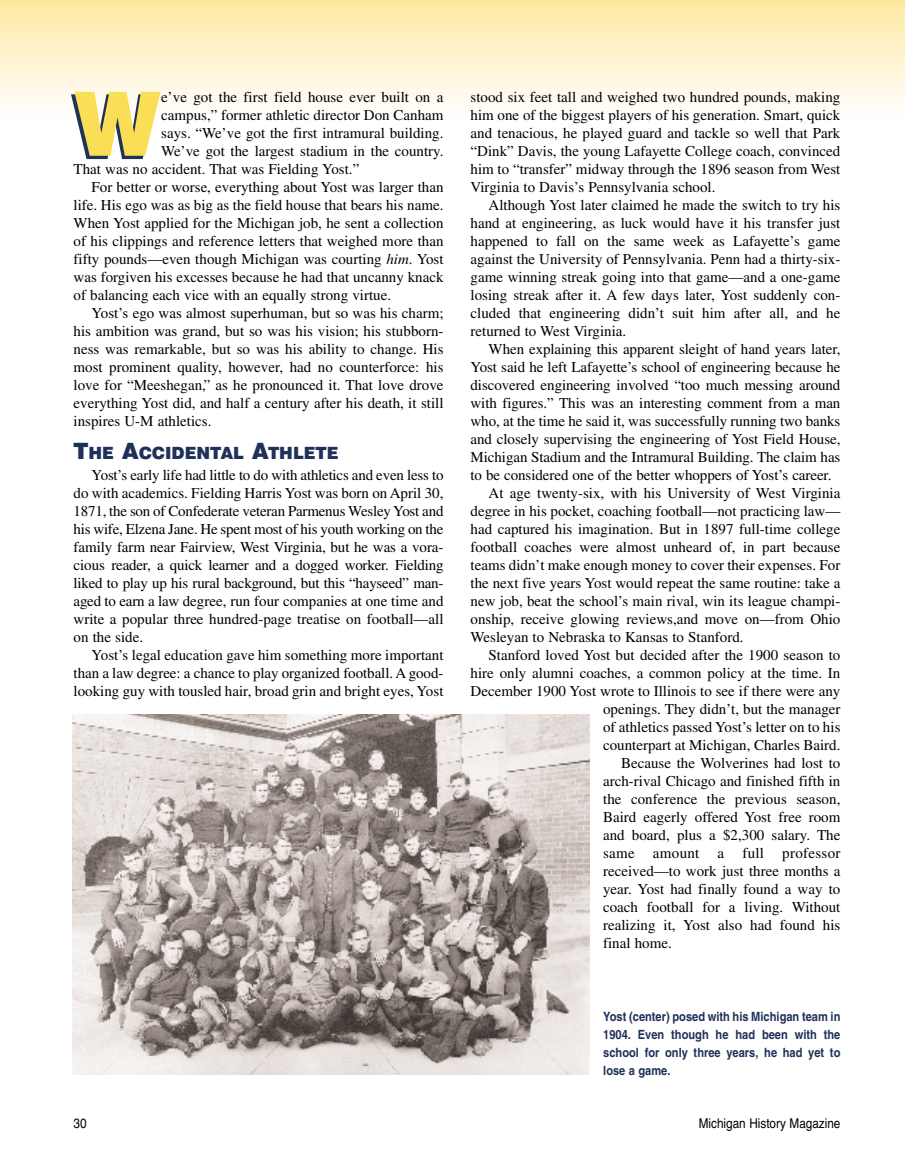
<style>
.page{position:relative;width:905px;height:1175px;background:#fff}
.page>*{position:absolute;margin:0;border:0;box-sizing:border-box;transform-origin:0 0}
.t1{font:900 90px "Swiss 721 BT";color:#1f3159}
.t2{font:900 16.8px "Swiss 721 BT";color:#1f3159}
.t3{font:15px/18px "Times";color:#000;text-align:justify}
.t4{font:15px "Times";letter-spacing:.02em;color:#000}
.t5{font:13.5px "Helvetica";color:#000;scale:.87 1}
.t6{font:700 12.75px/18px "Helvetica";color:#1f3159;text-align:justify;scale:.87 1}
.s1{font-style:italic}
.s2{font-size:22.5px}
</style>
<div class="page">
<hr style="left:0;top:0;width:904px;height:4px;background:#fce898">
<hr style="left:0;top:1px;width:904px;height:3px;background:#fce690">
<hr style="left:0;top:3px;width:904px;height:4px;background:#fde89a">
<hr style="left:0;top:4px;width:904px;height:3px;background:#fde794">
<hr style="left:0;top:7px;width:904px;height:3px;background:#fde898">
<hr style="left:0;top:10px;width:904px;height:4px;background:#fdeba6">
<hr style="left:0;top:11px;width:904px;height:3px;background:#fee99d">
<hr style="left:0;top:14px;width:904px;height:3px;background:#feeaa0">
<hr style="left:0;top:17px;width:904px;height:3px;background:#feeba4">
<hr style="left:0;top:20px;width:904px;height:3px;background:#feeba7">
<hr style="left:0;top:23px;width:904px;height:4px;background:#feecb1">
<hr style="left:0;top:24px;width:904px;height:3px;background:#feecab">
<hr style="left:0;top:27px;width:904px;height:3px;background:#feedae">
<hr style="left:0;top:30px;width:904px;height:3px;background:#ffedb1">
<hr style="left:0;top:33px;width:904px;height:3px;background:#ffeeb3">
<hr style="left:0;top:36px;width:904px;height:4px;background:#fff0c0">
<hr style="left:0;top:40px;width:904px;height:3px;background:#ffefba">
<hr style="left:0;top:43px;width:904px;height:3px;background:#ffefbd">
<hr style="left:0;top:46px;width:904px;height:4px;background:#fff1c7">
<hr style="left:0;top:50px;width:904px;height:3px;background:#fff1c3">
<hr style="left:0;top:53px;width:904px;height:3px;background:#fff2c6">
<hr style="left:0;top:56px;width:904px;height:3px;background:#fff2c9">
<hr style="left:0;top:59px;width:904px;height:4px;background:#fff3d2">
<hr style="left:0;top:63px;width:904px;height:3px;background:#fff4cf">
<hr style="left:0;top:66px;width:904px;height:3px;background:#fff5d2">
<hr style="left:0;top:69px;width:904px;height:3px;background:#fff5d5">
<hr style="left:0;top:72px;width:904px;height:4px;background:#fef6d8">
<hr style="left:0;top:76px;width:904px;height:3px;background:#fff7db">
<hr style="left:0;top:79px;width:904px;height:3px;background:#fff7de">
<hr style="left:0;top:82px;width:904px;height:3px;background:#fff7e0">
<hr style="left:0;top:85px;width:904px;height:4px;background:#fff8e3">
<hr style="left:0;top:89px;width:904px;height:3px;background:#fff9e7">
<hr style="left:0;top:92px;width:904px;height:3px;background:#fff9e9">
<hr style="left:0;top:95px;width:904px;height:3px;background:#fffaec">
<hr style="left:0;top:98px;width:904px;height:4px;background:#fffbee">
<hr style="left:0;top:102px;width:904px;height:3px;background:#fffcf2">
<hr style="left:0;top:105px;width:904px;height:3px;background:#fffcf5">
<hr style="left:0;top:108px;width:904px;height:4px;background:#fffdf7">
<hr style="left:0;top:112px;width:904px;height:3px;background:#fffefb">
<img style="left:72px;top:715px;width:517px;height:359px">
<h1 class="t1" style="left:70px;top:97px;width:90px">W</h1>
<p class="t3" style="left:161px;top:89px;width:284px">e’ve got the first field house ever built on a</p>
<p class="t3" style="left:161px;top:107px;width:284px">campus,” former athletic director Don Canham</p>
<p class="t3" style="left:161px;top:125px;width:284px">says. “We’ve got the first intramural building.</p>
<p class="t3" style="left:161px;top:143px;width:284px">We’ve got the largest stadium in the country.</p>
<p class="t3" style="left:74px;top:161px;width:287px">That was no accident. That was Fielding Yost.”</p>
<p class="t3" style="left:92px;top:179px;width:353px">For better or worse, everything about Yost was larger than</p>
<p class="t3" style="left:74px;top:197px;width:371px">life. His ego was as big as the field house that bears his name.</p>
<p class="t3" style="left:74px;top:215px;width:371px">When Yost applied for the Michigan job, he sent a collection</p>
<p class="t3" style="left:74px;top:233px;width:371px">of his clippings and reference letters that weighed more than</p>
<p class="t3" style="left:74px;top:251px;width:371px">fifty pounds—even though Michigan was courting <span class="s1">him</span>. Yost</p>
<p class="t3" style="left:74px;top:269px;width:371px">was forgiven his excesses because he had that uncanny knack</p>
<p class="t3" style="left:74px;top:287px;width:319px">of balancing each vice with an equally strong virtue.</p>
<p class="t3" style="left:92px;top:305px;width:353px">Yost’s ego was almost superhuman, but so was his charm;</p>
<p class="t3" style="left:74px;top:323px;width:371px">his ambition was grand, but so was his vision; his stubborn-</p>
<p class="t3" style="left:74px;top:341px;width:371px">ness was remarkable, but so was his ability to change. His</p>
<p class="t3" style="left:74px;top:359px;width:371px">most prominent quality, however, had no counterforce: his</p>
<p class="t3" style="left:74px;top:377px;width:371px">love for “Meeshegan,” as he pronounced it. That love drove</p>
<p class="t3" style="left:74px;top:395px;width:371px">everything Yost did, and half a century after his death, it still</p>
<p class="t3" style="left:74px;top:413px;width:139px">inspires U-M athletics.</p>
<p class="t2" style="left:74px;top:447px;width:266px"><span class="s2">T</span>HE <span class="s2">A</span>CCIDENTAL <span class="s2">A</span>THLETE</p>
<p class="t3" style="left:74px;top:467px;width:371px;text-indent:18px">Yost’s early life had little to do with athletics and even less to do with academics. Fielding Harris Yost was born on April 30, 1871, the son of Confederate veteran Parmenus Wesley Yost and his wife, Elzena Jane. He spent most of his youth working on the family farm near Fairview, West Virginia, but he was a vora&shy;cious reader, a quick learner and a dogged worker. Fielding liked to play up his rural background, but this “hayseed” man&shy;aged to earn a law degree, run four companies at one time and write a popular three hundred-page treatise on football—all on the side.</p>
<p class="t3" style="left:74px;top:647px;width:371px;text-indent:18px">Yost’s legal education gave him something more important than a law degree: a chance to play organized football. A good&shy;looking guy with tousled hair, broad grin and bright eyes, Yost</p>
<p class="t3" style="left:470px;top:89px;width:371px">stood six feet tall and weighed two hundred pounds, making him one of the biggest players of his generation. Smart, quick and tenacious, he played guard and tackle so well that Park “Dink” Davis, the young Lafayette College coach, convinced him to “transfer” midway through the 1896 season from West Virginia to Davis’s Pennsylvania school.</p>
<p class="t3" style="left:470px;top:197px;width:371px;text-indent:18px">Although Yost later claimed he made the switch to try his hand at engineering, as luck would have it his transfer just happened to fall on the same week as Lafayette’s game against the University of Pennsylvania. Penn had a thirty-six&shy;game winning streak going into that game—and a one-game losing streak after it. A few days later, Yost suddenly con&shy;cluded that engineering didn’t suit him after all, and he returned to West Virginia.</p>
<p class="t3" style="left:488px;top:341px;width:353px">When explaining this apparent sleight of hand years later,</p>
<p class="t3" style="left:470px;top:359px;width:371px">Yost said he left Lafayette’s school of engineering because he</p>
<p class="t3" style="left:470px;top:377px;width:371px">discovered engineering involved “too much messing around</p>
<p class="t3" style="left:470px;top:395px;width:371px">with figures.” This was an interesting comment from a man</p>
<p class="t3" style="left:470px;top:413px;width:371px">who, at the time he said it, was successfully running two banks</p>
<p class="t3" style="left:470px;top:431px;width:371px">and closely supervising the engineering of Yost Field House,</p>
<p class="t3" style="left:470px;top:449px;width:371px">Michigan Stadium and the Intramural Building. The claim has</p>
<p class="t3" style="left:470px;top:467px;width:362px">to be considered one of the better whoppers of Yost’s career.</p>
<p class="t3" style="left:488px;top:485px;width:353px">At age twenty-six, with his University of West Virginia</p>
<p class="t3" style="left:470px;top:503px;width:371px">degree in his pocket, coaching football—not practicing law—</p>
<p class="t3" style="left:470px;top:521px;width:371px">had captured his imagination. But in 1897 full-time college</p>
<p class="t3" style="left:470px;top:539px;width:371px">football coaches were almost unheard of, in part because</p>
<p class="t3" style="left:470px;top:557px;width:371px">teams didn’t make enough money to cover their expenses. For</p>
<p class="t3" style="left:470px;top:575px;width:371px">the next five years Yost would repeat the same routine: take a</p>
<p class="t3" style="left:470px;top:593px;width:371px">new job, beat the school’s main rival, win its league champi-</p>
<p class="t3" style="left:470px;top:611px;width:371px">onship, receive glowing reviews,and move on—from Ohio</p>
<p class="t3" style="left:470px;top:629px;width:275px">Wesleyan to Nebraska to Kansas to Stanford.</p>
<p class="t3" style="left:488px;top:647px;width:353px">Stanford loved Yost but decided after the 1900 season to</p>
<p class="t3" style="left:470px;top:665px;width:371px">hire only alumni coaches, a common policy at the time. In</p>
<p class="t3" style="left:470px;top:683px;width:371px">December 1900 Yost wrote to Illinois to see if there were any</p>
<p class="t3" style="left:603px;top:701px;width:239px">openings. They didn’t, but the manager</p>
<p class="t3" style="left:603px;top:719px;width:239px">of athletics passed Yost’s letter on to his</p>
<p class="t3" style="left:603px;top:737px;width:239px">counterpart at Michigan, Charles Baird.</p>
<p class="t3" style="left:621px;top:755px;width:221px">Because the Wolverines had lost to</p>
<p class="t3" style="left:603px;top:773px;width:239px">arch-rival Chicago and finished fifth in</p>
<p class="t3" style="left:603px;top:791px;width:239px">the conference the previous season,</p>
<p class="t3" style="left:603px;top:809px;width:239px">Baird eagerly offered Yost free room</p>
<p class="t3" style="left:603px;top:827px;width:239px">and board, plus a $2,300 salary. The</p>
<p class="t4" style="left:603px;top:847px;width:239px">same amount a full professor</p>
<p class="t3" style="left:603px;top:863px;width:239px">received—to work just three months a</p>
<p class="t3" style="left:603px;top:881px;width:239px">year. Yost had finally found a way to</p>
<p class="t3" style="left:603px;top:899px;width:239px">coach football for a living. Without</p>
<p class="t3" style="left:603px;top:917px;width:239px">realizing it, Yost also had found his</p>
<p class="t3" style="left:603px;top:935px;width:70px">final home.</p>
<p class="t6" style="left:603px;top:1008px;width:274px">Yost (center) posed with his Michigan team in 1904. Even though he had been with the school for only three years, he had yet to lose a game.</p>
<p class="t5" style="left:74px;top:1118px;width:17px">30</p>
<p class="t5" style="left:698px;top:1118px;width:164px">Michigan History Magazine</p>
</div>
